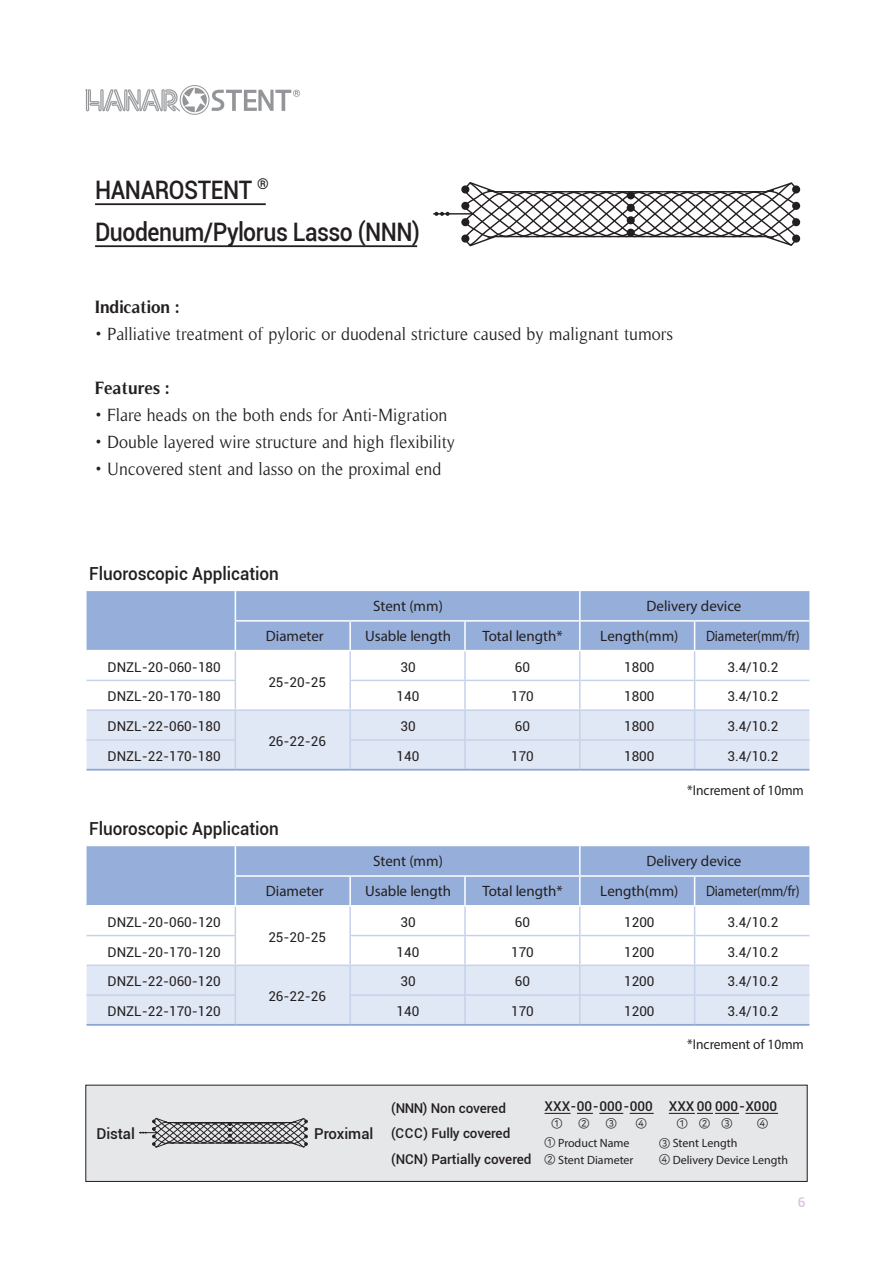
<style>
.page{position:relative;width:893px;height:1263px;background:#fff}
.page>*{position:absolute;margin:0;border:0;box-sizing:border-box;transform-origin:0 0}
.t1{font:500 25.5px/42px "Roboto";letter-spacing:-.02em;color:#231f20;scale:.9 1}
.t2{font:18px "Timeless";color:#231f20;scale:.95 1}
.t3{font:500 18px "Roboto";color:#231f20;scale:.95 1}
.t4{font:700 18px "Timeless";color:#231f20;scale:.95 1}
.t5{font:15px "Myriad Pro";color:#231f20}
.t6{font:15px "Myriad Pro";color:#231f20;scale:.9 1}
.t7{font:500 15px "Roboto";color:#231f20}
.t8{font:500 14.85px "Roboto";color:#231f20}
.t9{font:14.25px "Myriad Pro";color:#231f20;scale:.95 1}
.t10{font:13.5px "Roboto";color:#231f20}
.t11{font:500 13.5px/25.5px "Roboto";color:#231f20}
.t12{font:500 13.5px "Roboto";color:#dbc3de}
.t13{font:12px/16.5px "Myriad Pro";color:#231f20}
.t14{font:12px "Nanum Square R";color:#231f20}
.s1{font-family:"Nanum Square R"}
</style>
<div class="page">
<svg style="left:85px;top:85px;width:215px;height:30px"></svg>
<div style="left:86px;top:1085px;width:721px;height:96px;background:#e6e7e9"></div>
<div style="left:85px;top:1085px;width:723px;height:97px;border:1px solid #231f20"></div>
<svg style="left:545px;top:1113px;width:26px;height:1px"></svg>
<svg style="left:577px;top:1113px;width:16px;height:1px"></svg>
<svg style="left:599px;top:1113px;width:24px;height:1px"></svg>
<svg style="left:630px;top:1113px;width:24px;height:1px"></svg>
<svg style="left:669px;top:1113px;width:70px;height:1px"></svg>
<hr style="left:745px;top:1113px;width:33px;height:1px;background:#231f20">
<hr style="left:95px;top:203px;width:171px;height:2px;background:#231f20">
<hr style="left:95px;top:245px;width:322px;height:2px;background:#231f20">
<hr style="left:87px;top:769px;width:148px;height:2px;background:#8aa7d6">
<hr style="left:235px;top:769px;width:115px;height:2px;background:#8aa7d6">
<hr style="left:350px;top:769px;width:115px;height:2px;background:#8aa7d6">
<hr style="left:465px;top:769px;width:115px;height:2px;background:#8aa7d6">
<hr style="left:580px;top:769px;width:115px;height:2px;background:#8aa7d6">
<svg style="left:87px;top:591px;width:722px;height:179px"></svg>
<hr style="left:695px;top:739px;width:114px;height:2px;background:#c6d2ea">
<hr style="left:695px;top:769px;width:114px;height:2px;background:#8aa7d6">
<hr style="left:87px;top:1024px;width:148px;height:2px;background:#8aa7d6">
<hr style="left:235px;top:1024px;width:115px;height:2px;background:#8aa7d6">
<hr style="left:350px;top:1024px;width:115px;height:2px;background:#8aa7d6">
<hr style="left:465px;top:1024px;width:115px;height:2px;background:#8aa7d6">
<hr style="left:580px;top:1024px;width:115px;height:2px;background:#8aa7d6">
<svg style="left:87px;top:846px;width:722px;height:179px"></svg>
<hr style="left:695px;top:994px;width:114px;height:2px;background:#c6d2ea">
<hr style="left:695px;top:1024px;width:114px;height:2px;background:#8aa7d6">
<svg style="left:461px;top:182px;width:340px;height:65px"></svg>
<svg style="left:434px;top:212px;width:16px;height:4px"></svg>
<hr style="left:434px;top:213px;width:39px;height:2px;background:#231f20">
<svg style="left:139px;top:1117px;width:169px;height:31px"></svg>
<p class="t8" style="left:257px;top:173px;width:13px">®</p>
<h1 class="t1" style="left:95px;top:168px;width:363px">HANAROSTENT<br>Duodenum/Pylorus Lasso (NNN)</h1>
<h2 class="t4" style="left:95px;top:296px;width:90px">Indication :</h2>
<h2 class="t2" style="left:95px;top:323px;width:610px">• Palliative treatment of pyloric or duodenal stricture caused by malignant tumors</h2>
<h2 class="t4" style="left:95px;top:377px;width:79px">Features :</h2>
<h2 class="t2" style="left:95px;top:404px;width:372px">• Flare heads on the both ends for Anti-Migration</h2>
<h2 class="t2" style="left:95px;top:431px;width:380px">• Double layered wire structure and high flexibility</h2>
<h2 class="t2" style="left:95px;top:458px;width:366px">• Uncovered stent and lasso on the proximal end</h2>
<h2 class="t3" style="left:89px;top:561px;width:201px">Fluoroscopic Application</h2>
<p class="t5" style="left:373px;top:597px;width:71px">Stent (mm)</p>
<p class="t5" style="left:647px;top:597px;width:96px">Delivery device</p>
<p class="t10" style="left:108px;top:657px;width:115px">DNZL-20-060-180</p>
<p class="t5" style="left:266px;top:627px;width:60px">Diameter</p>
<p class="t5" style="left:365px;top:627px;width:87px">Usable length</p>
<p class="t5" style="left:482px;top:627px;width:82px">Total length*</p>
<p class="t5" style="left:600px;top:627px;width:80px">Length(mm)</p>
<p class="t6" style="left:706px;top:627px;width:106px">Diameter(mm/fr)</p>
<p class="t10" style="left:268px;top:672px;width:59px">25-20-25</p>
<p class="t10" style="left:400px;top:657px;width:17px">30</p>
<p class="t10" style="left:515px;top:657px;width:17px">60</p>
<p class="t10" style="left:624px;top:657px;width:32px">1800</p>
<p class="t10" style="left:727px;top:657px;width:52px">3.4/10.2</p>
<p class="t10" style="left:108px;top:687px;width:115px">DNZL-20-170-180</p>
<p class="t10" style="left:397px;top:687px;width:24px">140</p>
<p class="t10" style="left:511px;top:687px;width:24px">170</p>
<p class="t10" style="left:624px;top:687px;width:32px">1800</p>
<p class="t10" style="left:727px;top:687px;width:52px">3.4/10.2</p>
<p class="t10" style="left:108px;top:717px;width:115px">DNZL-22-060-180</p>
<p class="t10" style="left:268px;top:732px;width:59px">26-22-26</p>
<p class="t10" style="left:400px;top:717px;width:17px">30</p>
<p class="t10" style="left:515px;top:717px;width:17px">60</p>
<p class="t10" style="left:624px;top:717px;width:32px">1800</p>
<p class="t10" style="left:727px;top:717px;width:52px">3.4/10.2</p>
<p class="t10" style="left:108px;top:746px;width:115px">DNZL-22-170-180</p>
<p class="t10" style="left:397px;top:746px;width:24px">140</p>
<p class="t10" style="left:511px;top:746px;width:24px">170</p>
<p class="t10" style="left:624px;top:746px;width:32px">1800</p>
<p class="t10" style="left:727px;top:746px;width:52px">3.4/10.2</p>
<h2 class="t3" style="left:89px;top:816px;width:201px">Fluoroscopic Application</h2>
<p class="t9" style="left:687px;top:782px;width:124px">*Increment of 10mm</p>
<p class="t5" style="left:373px;top:852px;width:71px">Stent (mm)</p>
<p class="t5" style="left:647px;top:852px;width:96px">Delivery device</p>
<p class="t10" style="left:108px;top:913px;width:115px">DNZL-20-060-120</p>
<p class="t5" style="left:266px;top:882px;width:60px">Diameter</p>
<p class="t5" style="left:365px;top:882px;width:87px">Usable length</p>
<p class="t5" style="left:482px;top:882px;width:82px">Total length*</p>
<p class="t5" style="left:600px;top:882px;width:80px">Length(mm)</p>
<p class="t6" style="left:706px;top:882px;width:106px">Diameter(mm/fr)</p>
<p class="t10" style="left:268px;top:928px;width:59px">25-20-25</p>
<p class="t10" style="left:400px;top:913px;width:17px">30</p>
<p class="t10" style="left:515px;top:913px;width:17px">60</p>
<p class="t10" style="left:624px;top:913px;width:32px">1200</p>
<p class="t10" style="left:727px;top:913px;width:52px">3.4/10.2</p>
<p class="t10" style="left:108px;top:942px;width:115px">DNZL-20-170-120</p>
<p class="t10" style="left:397px;top:942px;width:24px">140</p>
<p class="t10" style="left:511px;top:942px;width:24px">170</p>
<p class="t10" style="left:624px;top:942px;width:32px">1200</p>
<p class="t10" style="left:727px;top:942px;width:52px">3.4/10.2</p>
<p class="t10" style="left:108px;top:972px;width:115px">DNZL-22-060-120</p>
<p class="t10" style="left:268px;top:987px;width:59px">26-22-26</p>
<p class="t10" style="left:400px;top:972px;width:17px">30</p>
<p class="t10" style="left:515px;top:972px;width:17px">60</p>
<p class="t10" style="left:624px;top:972px;width:32px">1200</p>
<p class="t10" style="left:727px;top:972px;width:52px">3.4/10.2</p>
<p class="t10" style="left:108px;top:1001px;width:115px">DNZL-22-170-120</p>
<p class="t10" style="left:397px;top:1001px;width:24px">140</p>
<p class="t10" style="left:511px;top:1001px;width:24px">170</p>
<p class="t10" style="left:624px;top:1001px;width:32px">1200</p>
<p class="t10" style="left:727px;top:1001px;width:52px">3.4/10.2</p>
<p class="t9" style="left:687px;top:1035px;width:124px">*Increment of 10mm</p>
<p class="t7" style="left:96px;top:1123px;width:40px">Distal</p>
<p class="t7" style="left:314px;top:1123px;width:61px">Proximal</p>
<p class="t11" style="left:391px;top:1094px;width:142px">(NNN) Non covered (CCC) Fully covered (NCN) Partially covered</p>
<p class="t11" style="left:545px;top:1093px;width:110px">XXX-00-000-000</p>
<p class="t11" style="left:669px;top:1093px;width:110px">XXX 00 000-X000</p>
<p class="t14" style="left:551px;top:1116px;width:12px">①</p>
<p class="t14" style="left:578px;top:1116px;width:12px">②</p>
<p class="t14" style="left:606px;top:1116px;width:12px">③</p>
<p class="t14" style="left:636px;top:1116px;width:12px">④</p>
<p class="t14" style="left:677px;top:1116px;width:57px">①②③</p>
<p class="t14" style="left:757px;top:1116px;width:12px">④</p>
<p class="t13" style="left:545px;top:1134px;width:90px"><span class="s1">①</span> Product Name<br><span class="s1">②</span> Stent Diameter</p>
<p class="t13" style="left:659px;top:1135px;width:130px"><span class="s1">③</span> Stent Length<br><span class="s1">④</span> Delivery Device Length</p>
<p class="t12" style="left:798px;top:1192px;width:9px">6</p>
</div>
